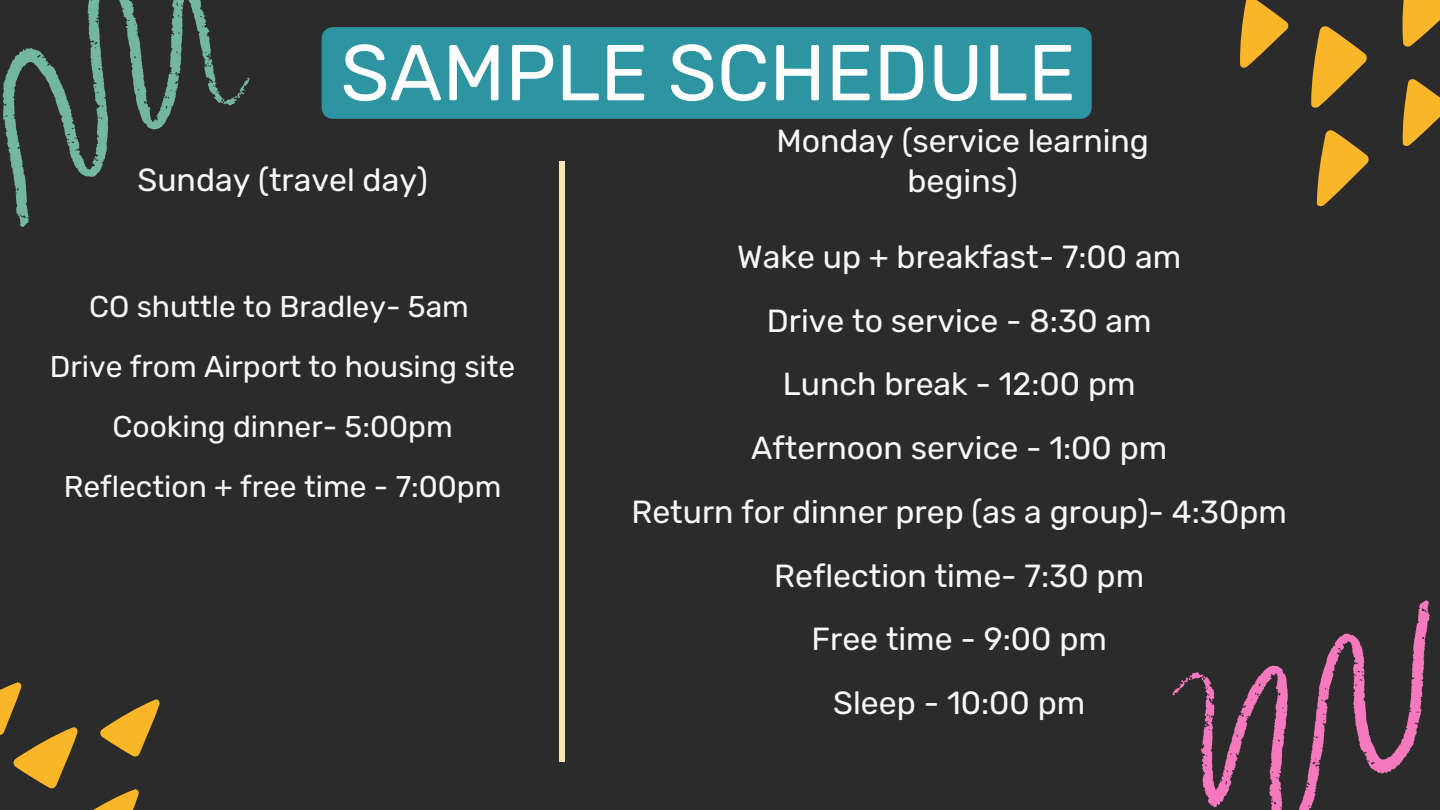
<style>
.page{position:relative;width:1440px;height:810px;background:#2b2b2b}
.page>*{position:absolute;margin:0;border:0;box-sizing:border-box;transform-origin:0 0}
.t1{font:79px "Rubik";color:#fff}
.t2{font:32px/40.5px "Rubik";color:#f8f8f8;text-align:center}
.t3{font:30px "Rubik";color:#f8f8f8}
</style>
<div class="page">
<div style="left:559px;top:162px;width:6px;height:600px;background:#fae5ac"></div>
<div style="left:322px;top:27px;width:770px;height:92px;background:#2d95a2"></div>
<svg style="left:2px;top:0;width:221px;height:227px"></svg>
<svg style="left:223px;top:77px;width:27px;height:29px"></svg>
<svg style="left:1240px;top:0;width:200px;height:207px"></svg>
<svg style="left:0;top:682px;width:160px;height:128px"></svg>
<svg style="left:1200px;top:600px;width:230px;height:210px"></svg>
<svg style="left:1172px;top:669px;width:32px;height:28px"></svg>
<svg style="left:1226px;top:776px;width:6px;height:8px"></svg>
<h1 class="t1" style="left:340px;top:26px;width:737px">SAMPLE SCHEDULE</h1>
<p class="t2" style="left:137px;top:160px;width:292px">Sunday (travel day)</p>
<p class="t3" style="left:89px;top:289px;width:381px">CO shuttle to Bradley- 5am</p>
<p class="t3" style="left:50px;top:349px;width:467px">Drive from Airport to housing site</p>
<p class="t3" style="left:113px;top:409px;width:342px">Cooking dinner- 5:00pm</p>
<p class="t3" style="left:64px;top:469px;width:439px">Reflection + free time - 7:00pm</p>
<p class="t2" style="left:776px;top:121px;width:374px">Monday (service learning begins)</p>
<p class="t2" style="left:737px;top:237px;width:446px">Wake up + breakfast- 7:00 am</p>
<p class="t2" style="left:767px;top:300px;width:386px">Drive to service - 8:30 am</p>
<p class="t2" style="left:783px;top:364px;width:354px">Lunch break - 12:00 pm</p>
<p class="t2" style="left:751px;top:428px;width:418px">Afternoon service - 1:00 pm</p>
<p class="t2" style="left:631px;top:492px;width:657px">Return for dinner prep (as a group)- 4:30pm</p>
<p class="t2" style="left:774px;top:555px;width:371px">Reflection time- 7:30 pm</p>
<p class="t2" style="left:812px;top:619px;width:297px">Free time - 9:00 pm</p>
<p class="t2" style="left:833px;top:683px;width:253px">Sleep - 10:00 pm</p>
</div>
